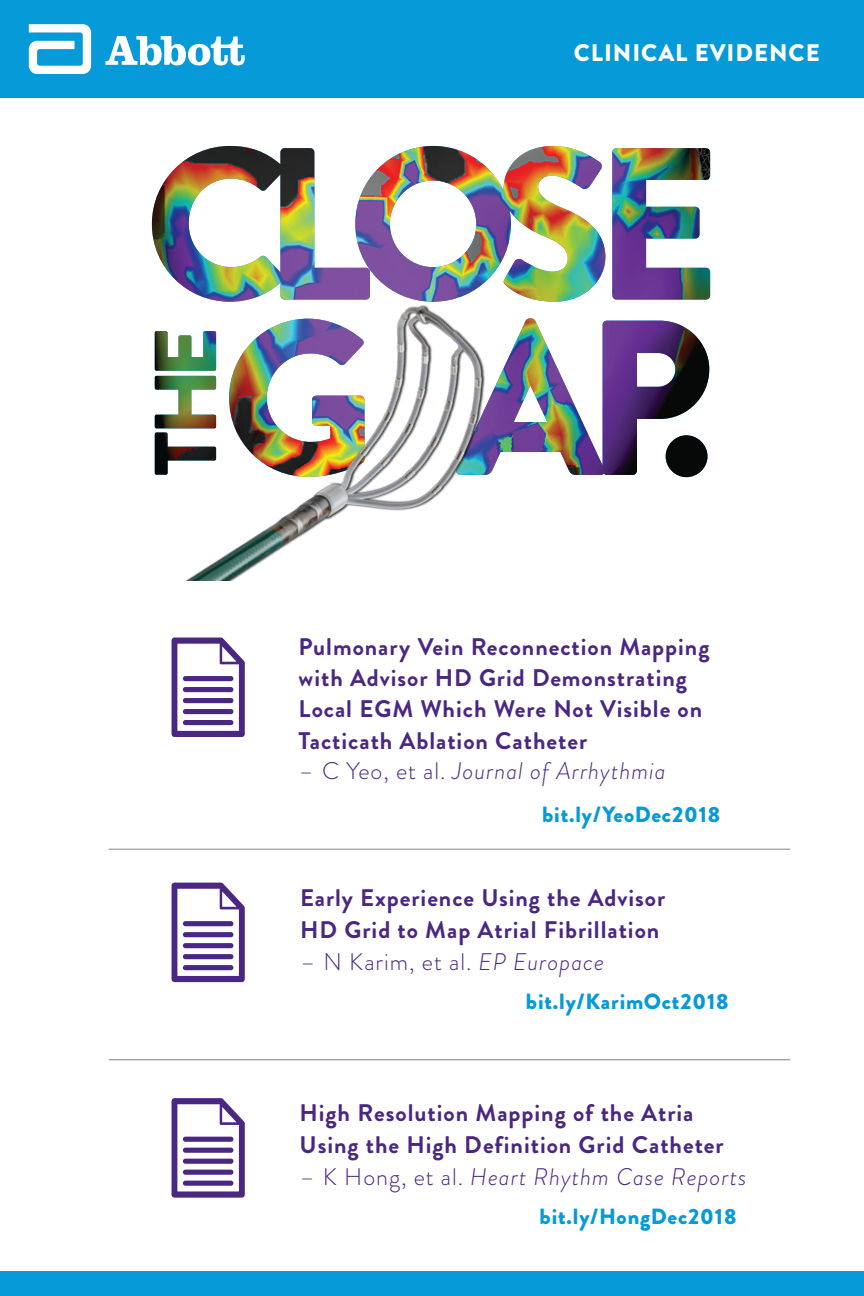
<style>
.page{position:relative;width:864px;height:1296px;background:#fff}
.page>*{position:absolute;margin:0;border:0;box-sizing:border-box;transform-origin:0 0}
.t1{font:700 24px/31.2px "Brandon Grotesque";letter-spacing:.04em;color:#4a2783}
.t2{font:italic 300 24px "Brandon Grotesque";letter-spacing:.04em;color:#4a2783}
.t3{font:300 24px "Brandon Grotesque";letter-spacing:.04em;color:#4a2783}
.t4{font:900 24px "Brandon Grotesque";letter-spacing:.04em;color:#fff}
.t5{font:900 22px "Brandon Grotesque";letter-spacing:.04em;color:#069ad9}
.s1{font-style:normal}
.s2{font-style:italic}
</style>
<div class="page">
<img style="left:152px;top:146px;width:558px;height:331px">
<img style="left:152px;top:281px;width:392px;height:300px">
<div style="left:0;top:0;width:864px;height:98px;background:#069ad9"></div>
<div style="left:0;top:1272px;width:864px;height:24px;background:#069ad9"></div>
<svg style="left:105px;top:36px;width:140px;height:29px"></svg>
<svg style="left:29px;top:24px;width:62px;height:50px"></svg>
<svg style="left:172px;top:638px;width:73px;height:99px"></svg>
<div style="left:183px;top:720px;width:50px;height:5px;background:#4a2783;border-radius:3px"></div>
<div style="left:183px;top:709px;width:50px;height:5px;background:#4a2783;border-radius:3px"></div>
<div style="left:183px;top:698px;width:50px;height:5px;background:#4a2783;border-radius:3px"></div>
<div style="left:183px;top:687px;width:50px;height:5px;background:#4a2783;border-radius:3px"></div>
<div style="left:183px;top:676px;width:50px;height:5px;background:#4a2783;border-radius:3px"></div>
<svg style="left:172px;top:883px;width:73px;height:99px"></svg>
<div style="left:183px;top:965px;width:50px;height:5px;background:#4a2783;border-radius:3px"></div>
<div style="left:183px;top:954px;width:50px;height:5px;background:#4a2783;border-radius:3px"></div>
<div style="left:183px;top:943px;width:50px;height:5px;background:#4a2783;border-radius:3px"></div>
<div style="left:183px;top:932px;width:50px;height:5px;background:#4a2783;border-radius:3px"></div>
<div style="left:183px;top:921px;width:50px;height:5px;background:#4a2783;border-radius:3px"></div>
<svg style="left:172px;top:1098px;width:73px;height:100px"></svg>
<div style="left:183px;top:1181px;width:50px;height:5px;background:#4a2783;border-radius:3px"></div>
<div style="left:183px;top:1170px;width:50px;height:5px;background:#4a2783;border-radius:3px"></div>
<div style="left:183px;top:1159px;width:50px;height:5px;background:#4a2783;border-radius:3px"></div>
<div style="left:183px;top:1148px;width:50px;height:5px;background:#4a2783;border-radius:3px"></div>
<div style="left:183px;top:1137px;width:50px;height:5px;background:#4a2783;border-radius:3px"></div>
<hr style="left:109px;top:849px;width:681px;height:1px;background:#808285">
<hr style="left:109px;top:1059px;width:681px;height:1px;background:#808285">
<p class="t4" style="left:574px;top:35px;width:248px">CLINICAL EVIDENCE</p>
<p class="t1" style="left:299px;top:631px;width:412px">Pulmonary Vein Reconnection Mapping with Advisor HD Grid Demonstrating Local EGM Which Were Not Visible on Tacticath Ablation Catheter</p>
<p class="t2" style="left:299px;top:754px;width:369px"><span class="s1">– C Yeo, et al.</span> Journal of Arrhythmia</p>
<p class="t5" style="left:542px;top:799px;width:180px">bit.ly/YeoDec2018</p>
<p class="t1" style="left:300px;top:883px;width:367px">Early Experience Using the Advisor<br>HD Grid to Map Atrial Fibrillation</p>
<p class="t3" style="left:300px;top:946px;width:306px">– N Karim, et al. <span class="s2">EP Europace</span></p>
<p class="t5" style="left:526px;top:986px;width:204px">bit.ly/KarimOct2018</p>
<p class="t1" style="left:299px;top:1097px;width:426px;line-height:32.4px">High Resolution Mapping of the Atria<br>Using the High Definition Grid Catheter</p>
<p class="t2" style="left:299px;top:1161px;width:448px"><span class="s1">– K Hong, et al.</span> Heart Rhythm Case Reports</p>
<p class="t5" style="left:540px;top:1201px;width:198px">bit.ly/HongDec2018</p>
</div>
